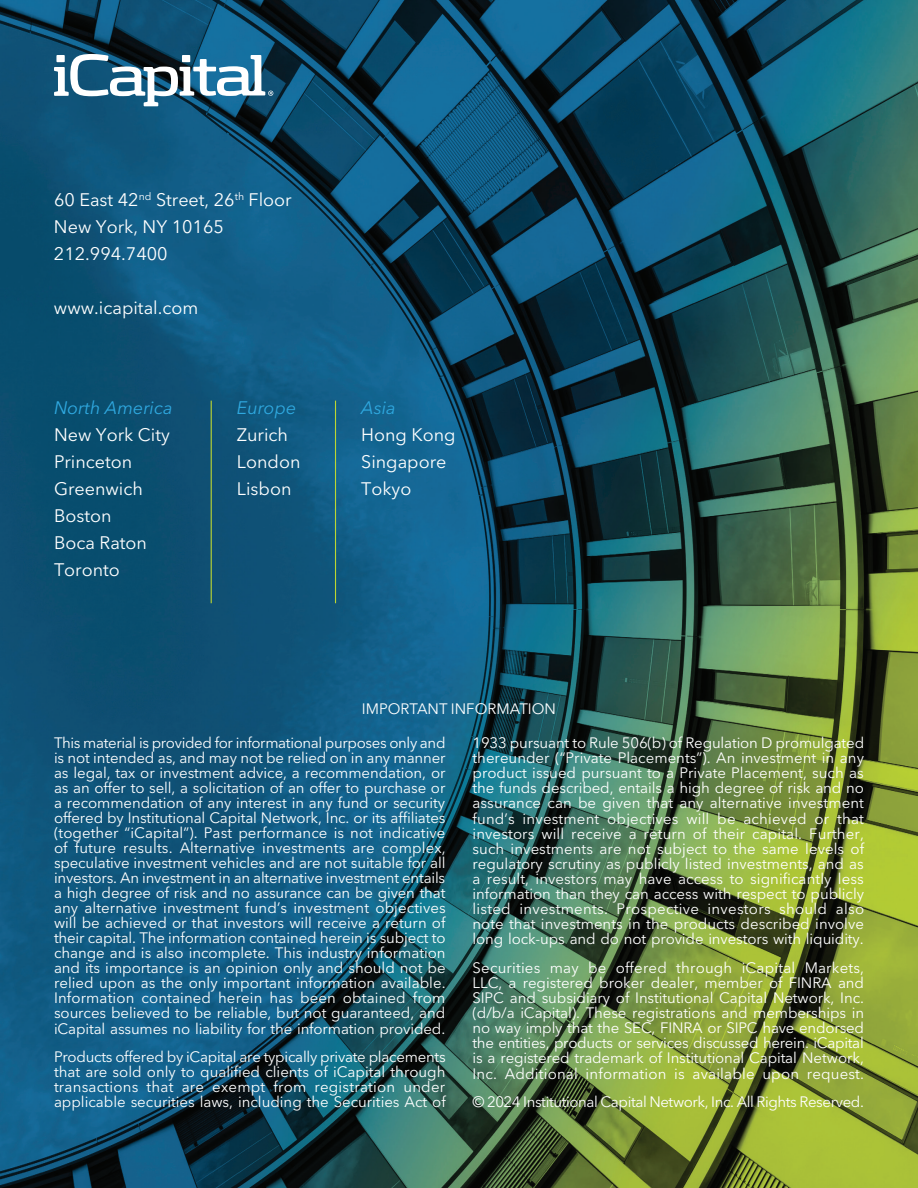
<style>
.page{position:relative;width:918px;height:1188px;background:#fff}
.page>*{position:absolute;margin:0;border:0;box-sizing:border-box;transform-origin:0 0}
.t1{font:18px/27px "Avenir Next LT Pro";color:#fff}
.t2{font:italic 18px "Avenir Next LT Pro";color:#2fa8df}
.t3{font:15px/15px "Avenir Next LT Pro";letter-spacing:-.01em;color:#fff;text-align:justify}
</style>
<div class="page">
<img style="left:0;top:0;width:918px;height:1188px">
<svg style="left:54px;top:54px;width:219px;height:52px"></svg>
<hr style="left:211px;top:401px;width:1px;height:202px;background:#bdd631">
<hr style="left:335px;top:401px;width:1px;height:202px;background:#bdd631">
<p class="t1" style="left:54px;top:187px;width:239px">60 East 42<sup>nd</sup> Street, 26<sup>th</sup> Floor<br>New York, NY 10165<br>212.994.7400</p>
<p class="t1" style="left:54px;top:295px;width:146px">www.icapital.com</p>
<p class="t2" style="left:54px;top:397px;width:120px">North America</p>
<p class="t1" style="left:54px;top:422px;width:117px">New York City<br>Princeton<br>Greenwich<br>Boston<br>Boca Raton<br>Toronto</p>
<p class="t2" style="left:237px;top:397px;width:61px">Europe</p>
<p class="t1" style="left:237px;top:422px;width:65px">Zurich<br>London<br>Lisbon</p>
<p class="t2" style="left:361px;top:397px;width:36px">Asia</p>
<p class="t1" style="left:361px;top:422px;width:96px">Hong Kong<br>Singapore<br>Tokyo</p>
<p class="t3" style="left:362px;top:701px;width:196px">IMPORTANT INFORMATION</p>
<p class="t3" style="left:54px;top:735px;width:393px">This material is provided for informational purposes only and is not intended as, and may not be relied on in any manner as legal, tax or investment advice, a recommendation, or as an offer to sell, a solicitation of an offer to purchase or a recommendation of any interest in any fund or security offered by Institutional Capital Network, Inc. or its affiliates (together “iCapital”). Past performance is not indicative of future results. Alternative investments are complex, speculative investment vehicles and are not suitable for all investors. An investment in an alternative investment entails a high degree of risk and no assurance can be given that any alternative investment fund’s investment objectives will be achieved or that investors will receive a return of their capital. The information contained herein is subject to change and is also incomplete. This industry information and its importance is an opinion only and should not be relied upon as the only important information available.<br>Information contained herein has been obtained from sources believed to be reliable, but not guaranteed, and iCapital assumes no liability for the information provided.</p>
<p class="t3" style="left:54px;top:1049px;width:393px">Products offered by iCapital are typically private placements that are sold only to qualified clients of iCapital through transactions that are exempt from registration under applicable securities laws, including the Securities Act of</p>
<p class="t3" style="left:473px;top:735px;width:393px">1933 pursuant to Rule 506(b) of Regulation D promulgated thereunder (“Private Placements”). An investment in any product issued pursuant to a Private Placement, such as the funds described, entails a high degree of risk and no assurance can be given that any alternative investment fund’s investment objectives will be achieved or that investors will receive a return of their capital. Further, such investments are not subject to the same levels of regulatory scrutiny as publicly listed investments, and as a result, investors may have access to significantly less information than they can access with respect to publicly listed investments. Prospective investors should also note that investments in the products described involve long lock-ups and do not provide investors with liquidity.</p>
<p class="t3" style="left:473px;top:960px;width:393px">Securities may be offered through iCapital Markets, LLC, a registered broker dealer, member of FINRA and SIPC and subsidiary of Institutional Capital Network, Inc. (d/b/a iCapital). These registrations and memberships in no way imply that the SEC, FINRA or SIPC have endorsed the entities, products or services discussed herein. iCapital is a registered trademark of Institutional Capital Network, Inc. Additional information is available upon request.</p>
<p class="t3" style="left:473px;top:1094px;width:393px">© 2024 Institutional Capital Network, Inc. All Rights Reserved.</p>
</div>
